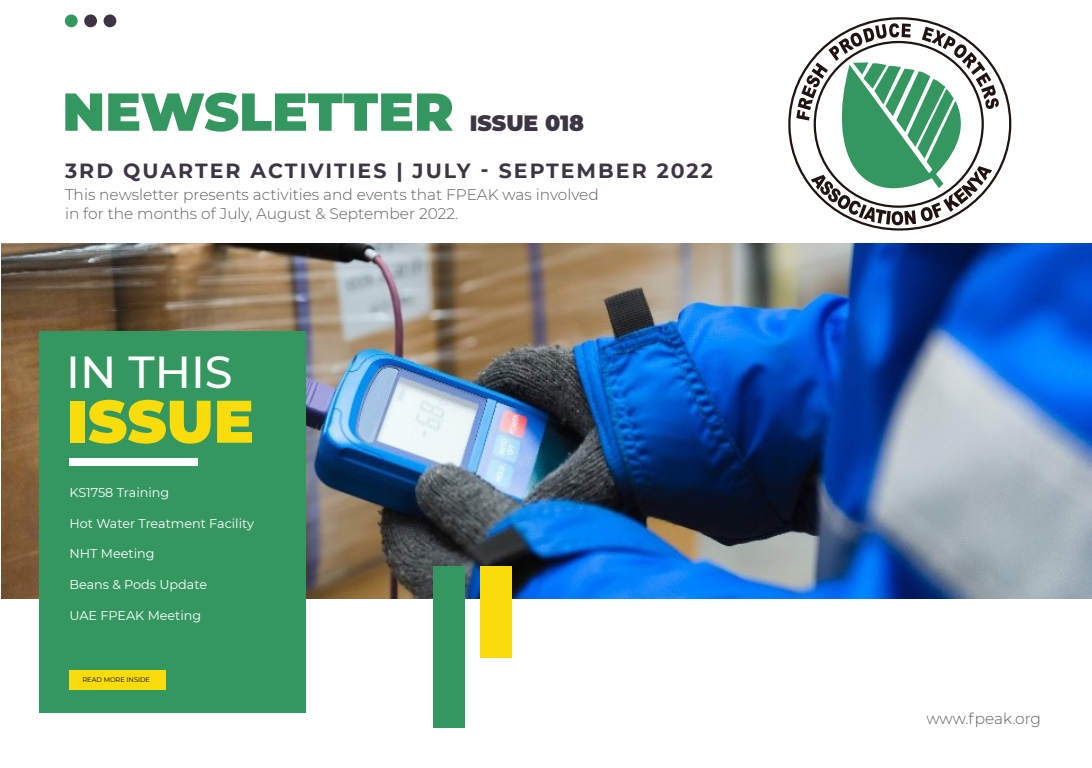
<style>
.page{position:relative;width:1092px;height:768px;background:#fff}
.page>*{position:absolute;margin:0;border:0;box-sizing:border-box;transform-origin:0 0}
.t1{font:900 60px "Montserrat";color:#f9dc0b}
.t2{font:900 53.3px "Montserrat";color:#349760}
.t3{font:500 44.8px "Montserrat";color:#fff}
.t4{font:900 22px "Montserrat";color:#3d3544}
.t5{font:700 20.5px "Montserrat";letter-spacing:.1em;color:#3d3544}
.t6{font:300 15.4px/18.4px "Montserrat";color:#5d5e5e}
.t7{font:12.8px "Montserrat";color:#fff}
.t8{font:6.6px "Montserrat";color:#020202}
</style>
<div class="page">
<img style="left:1px;top:243px;width:1090px;height:355px">
<div style="left:65px;top:14px;width:13px;height:13px;background:#349760;border-radius:50%"></div>
<div style="left:84px;top:14px;width:13px;height:13px;background:#3d3544;border-radius:50%"></div>
<div style="left:104px;top:14px;width:12px;height:13px;background:#3d3544;border-radius:50%"></div>
<div style="left:40px;top:332px;width:266px;height:381px;background:#349760"></div>
<div style="left:70px;top:670px;width:96px;height:20px;background:#f9dc0b"></div>
<div style="left:69px;top:459px;width:128px;height:7px;background:#fff"></div>
<div style="left:434px;top:566px;width:31px;height:162px;background:#349760"></div>
<div style="left:480px;top:566px;width:31px;height:92px;background:#f9dc0b"></div>
<svg style="left:788px;top:17px;width:223px;height:214px"></svg>
<svg style="left:796px;top:23px;width:203px;height:202px"></svg>
<h2 class="t2" style="left:62px;top:72px;width:393px">NEWSLETTER</h2>
<h3 class="t4" style="left:470px;top:106px;width:116px">ISSUE 018</h3>
<h3 class="t5" style="left:65px;top:156px;width:649px">3RD QUARTER ACTIVITIES | JULY - SEPTEMBER 2022</h3>
<p class="t6" style="left:65px;top:185px;width:535px">This newsletter presents activities and events that FPEAK was involved in for the months of July, August &amp; September 2022.</p>
<h3 class="t3" style="left:66px;top:341px;width:168px">IN THIS</h3>
<h1 class="t1" style="left:67px;top:376px;width:189px">ISSUE</h1>
<p class="t7" style="left:70px;top:484px;width:101px">KS1758 Training</p>
<p class="t7" style="left:70px;top:514px;width:186px">Hot Water Treatment Facility</p>
<p class="t7" style="left:70px;top:545px;width:87px">NHT Meeting</p>
<p class="t7" style="left:70px;top:576px;width:139px">Beans &amp; Pods Update</p>
<p class="t7" style="left:70px;top:606px;width:133px">UAE FPEAK Meeting</p>
<p class="t8" style="left:83px;top:675px;width:69px">READ MORE INSIDE</p>
<p class="t6" style="left:926px;top:708px;width:116px">www.fpeak.org</p>
</div>
